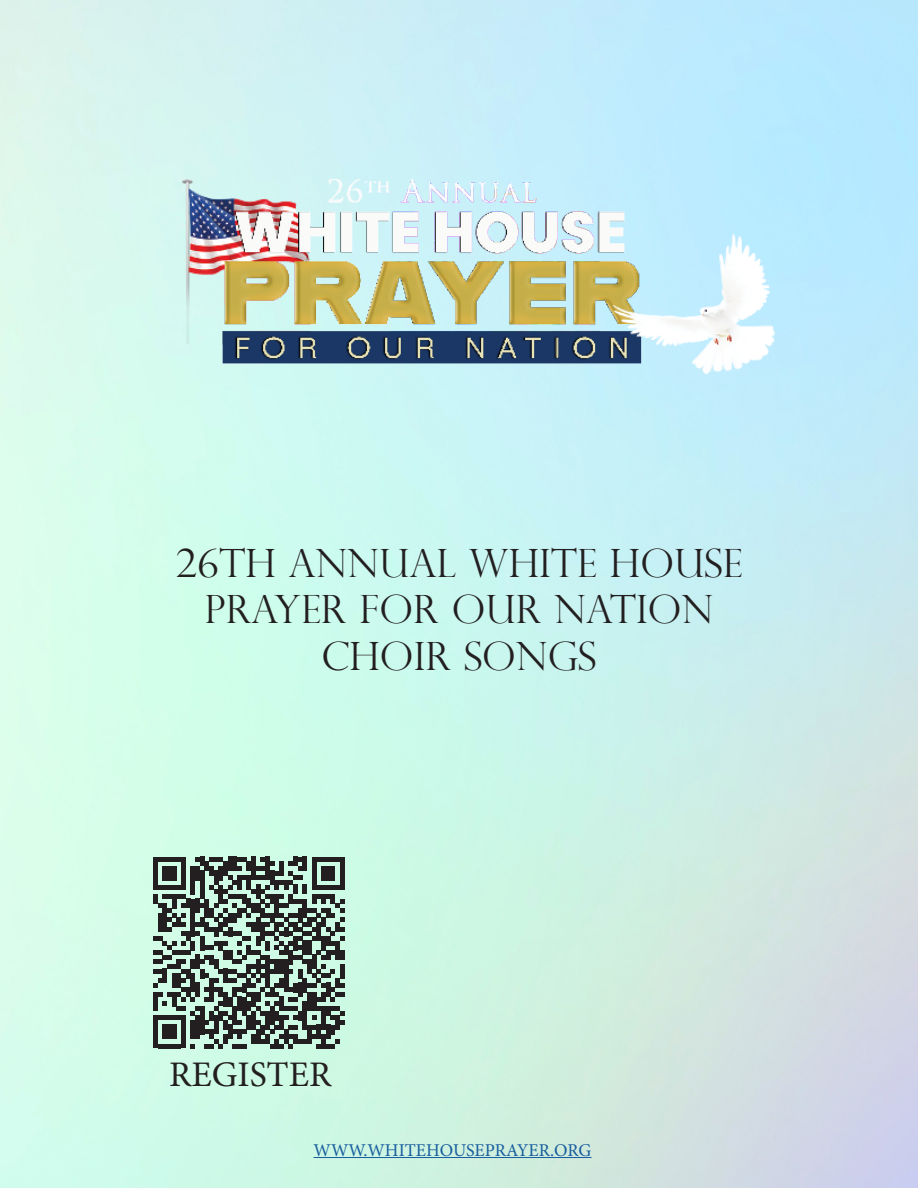
<style>
.page{position:relative;width:918px;height:1188px;background:#fff}
.page>*{position:absolute;margin:0;border:0;box-sizing:border-box;transform-origin:0 0}
.t1{font:300 39px/46.8px "Perpetua Titling";color:#231f20;text-align:center}
.t2{font:36px "Minion Pro";color:#231f20}
.t3{font:18px "Minion Pro";color:#175d9e}
</style>
<div class="page">
<img style="left:0;top:0;width:918px;height:1188px">
<img style="left:124px;top:54px;width:670px;height:518px">
<svg style="left:153px;top:857px;width:192px;height:191px;background:#6f8177"></svg>
<hr style="left:314px;top:1157px;width:278px;height:1px;background:#175d9e">
<p class="t1" style="left:175px;top:539px;width:569px">26TH ANNUAL WHITE HOUSE<br>PRAYER FOR OUR NATION</p>
<p class="t1" style="left:321px;top:633px;width:277px">CHOIR SONGS</p>
<p class="t2" style="left:169px;top:1050px;width:164px">REGISTER</p>
<p class="t3" style="left:314px;top:1138px;width:279px">WWW.WHITEHOUSEPRAYER.ORG</p>
</div>
